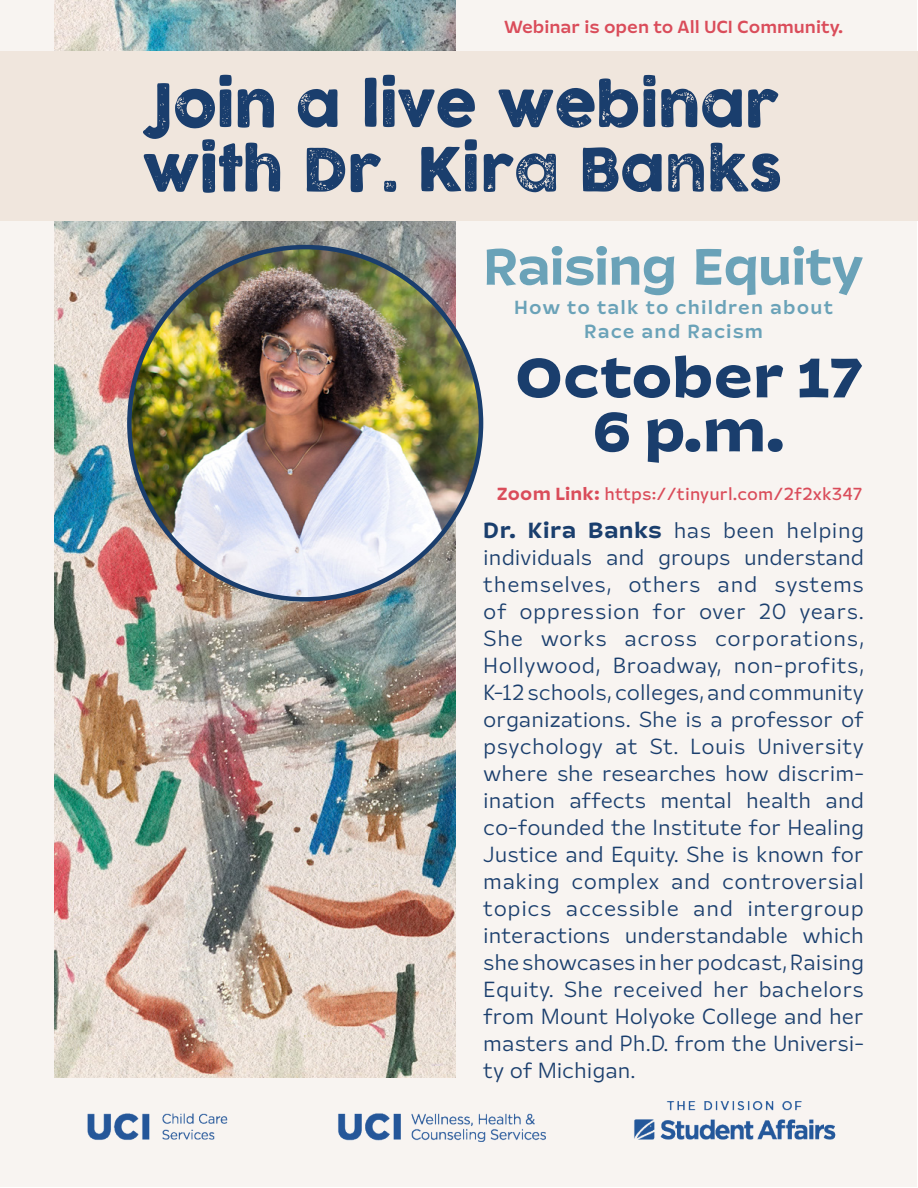
<style>
.page{position:relative;width:918px;height:1188px;background:#fff}
.page>*{position:absolute;margin:0;border:0;box-sizing:border-box;transform-origin:0 0}
.t1{font:58.5px/64.5px "Cocogoose Pro Letterpress";color:#1a3e6d}
.t2{font:800 57px/54px "Dotties Vanilla";color:#1a3e6d;text-align:center}
.t3{font:700 52.5px "Dotties Vanilla";letter-spacing:-.02em;color:#6aa2b8}
.t4{font:300 22.5px/27px "Dotties Vanilla";color:#1a3e6d;text-align:justify}
.t5{font:500 19.5px/24px "Dotties Vanilla";letter-spacing:.06em;color:#6aa2b8;text-align:center}
.t6{font:18px "Dotties Vanilla";letter-spacing:.01em;color:#da4c5a}
.t7{font:500 18px "Dotties Vanilla";color:#da4c5a}
.s1{font-weight:700}
</style>
<div class="page">
<div style="left:1px;top:1px;width:916px;height:1186px;background:#f8f4f1"></div>
<img style="left:54px;top:0;width:401px;height:1071px">
<img style="left:129px;top:247px;width:352px;height:352px;border-radius:174px">
<img style="left:54px;top:1071px;width:782px;height:71px">
<div style="left:0;top:52px;width:918px;height:169px;background:#f0e6dd"></div>
<p class="t7" style="left:504px;top:11px;width:341px">Webinar is open to All UCI Community.</p>
<h1 class="t1" style="left:143px;top:75px;width:641px">Join a live webinar with Dr. Kira Banks</h1>
<h3 class="t3" style="left:483px;top:219px;width:382px">Raising Equity</h3>
<p class="t5" style="left:514px;top:293px;width:320px">How to talk to children about<br>Race and Racism</p>
<h2 class="t2" style="left:515px;top:351px;width:350px">October 17<br>6 p.m.</h2>
<p class="t6" style="left:497px;top:479px;width:367px"><span class="s1">Zoom Link:</span> https://tinyurl.com/2f2xk347</p>
<p class="t4" style="left:483px;top:514px;width:382px"><span class="s1">Dr. Kira Banks</span> has been helping individuals and groups understand themselves, others and systems of oppression for over 20 years.<br>She works across corporations, Hollywood, Broadway, non-profits, K-12 schools, colleges, and community organizations. She is a professor of psychology at St. Louis University where she researches how discrim&shy;ination affects mental health and co-founded the Institute for Healing Justice and Equity. She is known for making complex and controversial topics accessible and intergroup interactions understandable which she showcases in her podcast, Raising Equity. She received her bachelors from Mount Holyoke College and her masters and Ph.D. from the Universi&shy;ty of Michigan.</p>
</div>
